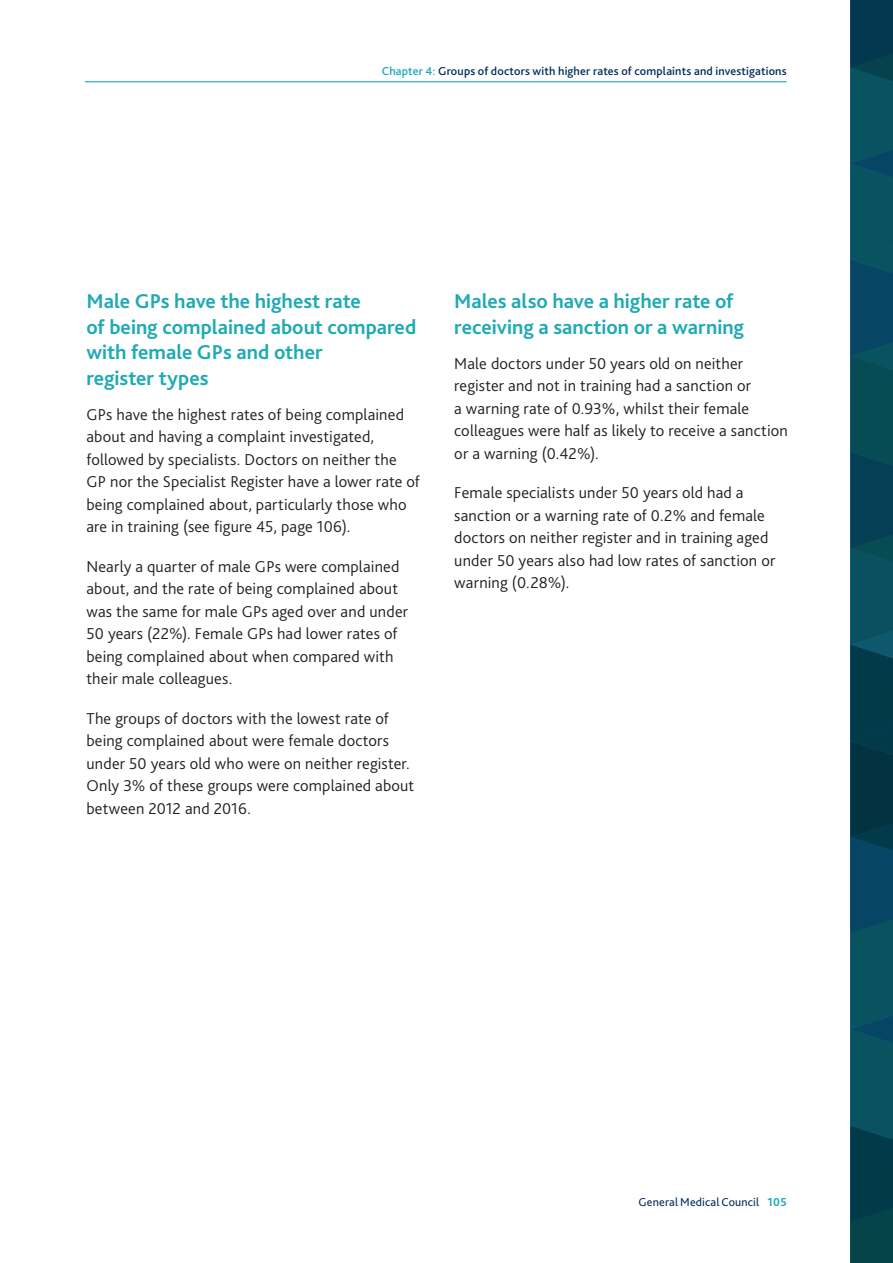
<style>
.page{position:relative;width:893px;height:1263px;background:#fff}
.page>*{position:absolute;margin:0;border:0;box-sizing:border-box;transform-origin:0 0}
.t1{font:700 21px/25.5px "Bliss 2";color:#20aab3}
.t2{font:300 16.5px/22.5px "Bliss 2";letter-spacing:.01em;color:#231f20}
.t3{font:500 12px "Bliss 2";letter-spacing:.015em;color:#002d5e}
.t4{font:12px "Bliss 2";letter-spacing:.015em;color:#002d5e}
.s1{color:#1aa6be}
.s2{font-weight:700;color:#1aa6be}
</style>
<div class="page">
<hr style="left:85px;top:81px;width:702px;height:1px;background:#1aa6be">
<svg style="left:850px;top:0;width:43px;height:1263px;background:#064758"></svg>
<p class="t3" style="left:382px;top:64px;width:406px"><span class="s1">Chapter 4:</span> Groups of doctors with higher rates of complaints and investigations</p>
<p class="t1" style="left:86px;top:288px;width:331px">Male GPs have the highest rate<br>of being complained about compared with female GPs and other<br>register types</p>
<p class="t2" style="left:86px;top:403px;width:335px">GPs have the highest rates of being complained about and having a complaint investigated, followed by specialists. Doctors on neither the GP nor the Specialist Register have a lower rate of being complained about, particularly those who are in training (see figure 45, page 106).</p>
<p class="t2" style="left:86px;top:555px;width:323px">Nearly a quarter of male GPs were complained about, and the rate of being complained about was the same for male GPs aged over and under 50 years (22%). Female GPs had lower rates of being complained about when compared with their male colleagues.</p>
<p class="t2" style="left:86px;top:707px;width:329px">The groups of doctors with the lowest rate of being complained about were female doctors under 50 years old who were on neither register.<br>Only 3% of these groups were complained about between 2012 and 2016.</p>
<p class="t1" style="left:454px;top:288px;width:291px">Males also have a higher rate of receiving a sanction or a warning</p>
<p class="t2" style="left:454px;top:352px;width:335px">Male doctors under 50 years old on neither register and not in training had a sanction or<br>a warning rate of 0.93%, whilst their female colleagues were half as likely to receive a sanction or a warning (0.42%).</p>
<p class="t2" style="left:454px;top:481px;width:323px">Female specialists under 50 years old had a sanction or a warning rate of 0.2% and female doctors on neither register and in training aged under 50 years also had low rates of sanction or warning (0.28%).</p>
<p class="t4" style="left:638px;top:1195px;width:150px">General Medical Council <span class="s2">105</span></p>
</div>
